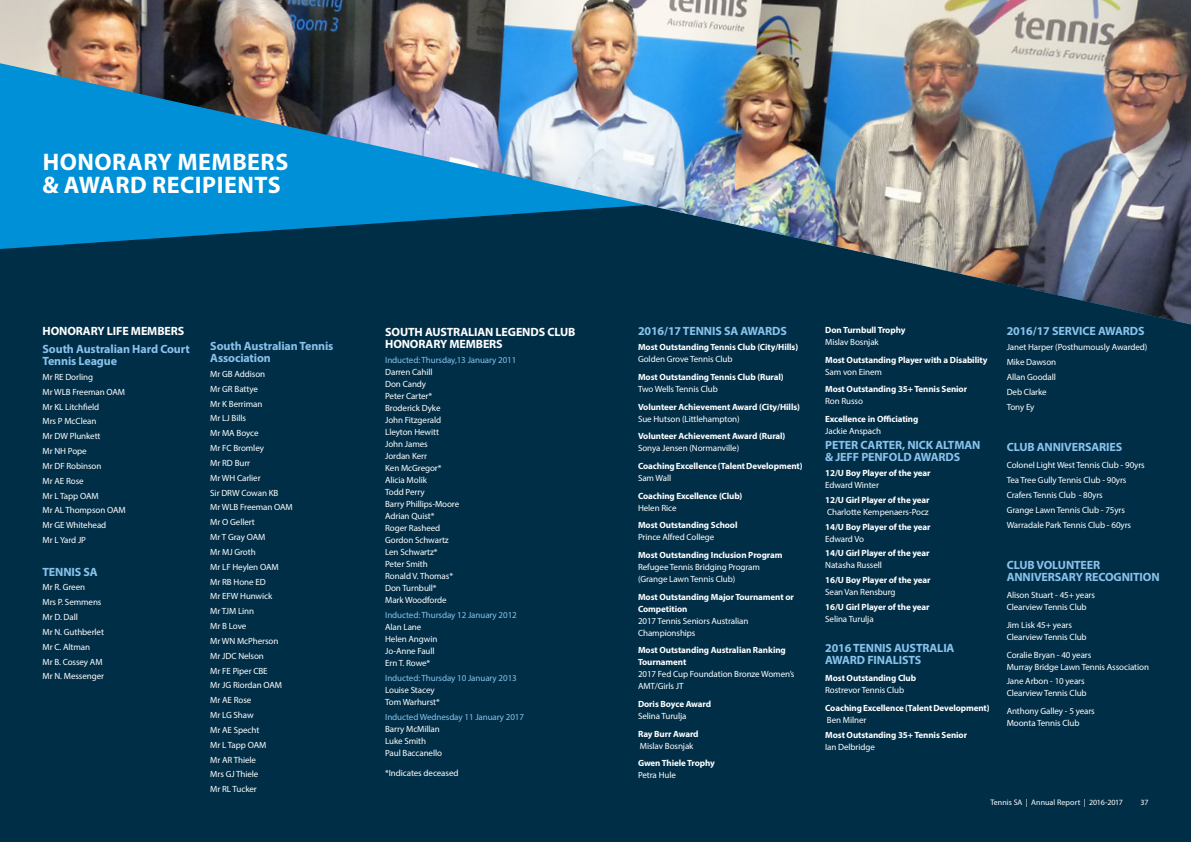
<style>
.page{position:relative;width:1191px;height:842px;background:#fff}
.page>*{position:absolute;margin:0;border:0;box-sizing:border-box;transform-origin:0 0}
.t1{font:700 24px/23px "Myriad Pro";letter-spacing:.02em;color:#fff}
.t2{font:700 12px/12px "Myriad Pro";letter-spacing:-.01em;color:#89c2eb}
.t3{font:700 12px/12px "Myriad Pro";letter-spacing:-.01em;color:#fff}
.t4{font:9px/14.8px "Myriad Pro";letter-spacing:-.01em;color:#fff}
.t5{font:700 9px/12px "Myriad Pro";letter-spacing:-.01em;color:#fff}
.t6{font:9px "Myriad Pro";letter-spacing:-.01em;color:#89c2eb}
.t7{font:8px "Myriad Pro";letter-spacing:.005em;color:#fff}
</style>
<div class="page">
<div style="left:0;top:43px;width:1191px;height:799px;background:#002e47"></div>
<img style="left:0;top:0;width:1191px;height:324px">
<h1 class="t1" style="left:43px;top:150px;width:247px">HONORARY MEMBERS &amp; AWARD RECIPIENTS</h1>
<h2 class="t3" style="left:43px;top:325px;width:143px">HONORARY LIFE MEMBERS</h2>
<h2 class="t2" style="left:43px;top:343px;width:149px">South Australian Hard Court<br>Tennis League</h2>
<p class="t4" style="left:43px;top:369px;width:85px">Mr RE Dorling<br>Mr WLB Freeman OAM<br>Mr KL Litchfield<br>Mrs P McClean<br>Mr DW Plunkett<br>Mr NH Pope<br>Mr DF Robinson<br>Mr AE Rose<br>Mr L Tapp OAM<br>Mr AL Thompson OAM<br>Mr GE Whitehead<br>Mr L Yard JP</p>
<h2 class="t2" style="left:43px;top:565px;width:57px">TENNIS SA</h2>
<p class="t4" style="left:43px;top:580px;width:63px">Mr R. Green<br>Mrs P. Semmens<br>Mr D. Dall<br>Mr N. Guthberlet<br>Mr C. Altman<br>Mr B. Cossey AM<br>Mr N. Messenger</p>
<h2 class="t2" style="left:210px;top:340px;width:125px">South Australian Tennis<br>Association</h2>
<p class="t4" style="left:210px;top:366px;width:84px">Mr GB Addison<br>Mr GR Battye<br>Mr K Berriman<br>Mr LJ Bills<br>Mr MA Boyce<br>Mr FC Bromley<br>Mr RD Burr<br>Mr WH Carlier<br>Sir DRW Cowan KB<br>Mr WLB Freeman OAM<br>Mr O Gellert<br>Mr T Gray OAM<br>Mr MJ Groth<br>Mr LF Heylen OAM<br>Mr RB Hone ED<br>Mr EFW Hunwick<br>Mr TJM Linn<br>Mr B Love<br>Mr WN McPherson<br>Mr JDC Nelson<br>Mr FE Piper CBE<br>Mr JG Riordan OAM<br>Mr AE Rose<br>Mr LG Shaw<br>Mr AE Specht<br>Mr L Tapp OAM<br>Mr AR Thiele<br>Mrs GJ Thiele<br>Mr RL Tucker</p>
<h2 class="t3" style="left:385px;top:326px;width:192px">SOUTH AUSTRALIAN LEGENDS CLUB<br>HONORARY MEMBERS</h2>
<p class="t6" style="left:385px;top:354px;width:133px">Inducted: Thursday,13 January 2011</p>
<p class="t4" style="left:385px;top:366px;width:75px;line-height:12px">Darren Cahill<br>Don Candy<br>Peter Carter*<br>Broderick Dyke<br>John Fitzgerald<br>Lleyton Hewitt<br>John James<br>Jordan Kerr<br>Ken McGregor*<br>Alicia Molik<br>Todd Perry<br>Barry Phillips-Moore<br>Adrian Quist*<br>Roger Rasheed<br>Gordon Schwartz<br>Len Schwartz*<br>Peter Smith<br>Ronald V. Thomas*<br>Don Turnbull*<br>Mark Woodforde</p>
<p class="t6" style="left:385px;top:609px;width:133px">Inducted: Thursday 12 January 2012</p>
<p class="t4" style="left:385px;top:621px;width:54px;line-height:12px">Alan Lane<br>Helen Angwin<br>Jo-Anne Faull<br>Ern T. Rowe*</p>
<p class="t6" style="left:385px;top:672px;width:133px">Inducted: Thursday 10 January 2013</p>
<p class="t4" style="left:385px;top:683px;width:56px;line-height:12px">Louise Stacey<br>Tom Warhurst*</p>
<p class="t6" style="left:385px;top:711px;width:140px">Inducted Wednesday 11 January 2017</p>
<p class="t4" style="left:385px;top:722px;width:58px;line-height:12px">Barry McMillan<br>Luke Smith<br>Paul Baccanello</p>
<p class="t4" style="left:385px;top:765px;width:75px">*Indicates deceased</p>
<h2 class="t2" style="left:638px;top:325px;width:150px">2016/17 TENNIS SA AWARDS</h2>
<p class="t5" style="left:638px;top:341px;width:162px">Most Outstanding Tennis Club (City/Hills)</p>
<p class="t4" style="left:638px;top:352px;width:96px">Golden Grove Tennis Club</p>
<p class="t5" style="left:638px;top:371px;width:147px">Most Outstanding Tennis Club (Rural)</p>
<p class="t4" style="left:638px;top:381px;width:81px">Two Wells Tennis Club</p>
<p class="t5" style="left:638px;top:400px;width:163px">Volunteer Achievement Award (City/Hills)</p>
<p class="t4" style="left:638px;top:411px;width:103px">Sue Hutson (Littlehampton)</p>
<p class="t5" style="left:638px;top:430px;width:149px">Volunteer Achievement Award (Rural)</p>
<p class="t4" style="left:638px;top:441px;width:103px">Sonya Jensen (Normanville)</p>
<p class="t5" style="left:638px;top:460px;width:166px">Coaching Excellence (Talent Development)</p>
<p class="t4" style="left:638px;top:470px;width:35px">Sam Wall</p>
<p class="t5" style="left:638px;top:489px;width:106px">Coaching Excellence (Club)</p>
<p class="t4" style="left:638px;top:500px;width:40px">Helen Rice</p>
<p class="t5" style="left:638px;top:519px;width:101px">Most Outstanding School</p>
<p class="t4" style="left:638px;top:530px;width:78px">Prince Alfred College</p>
<p class="t5" style="left:638px;top:549px;width:146px">Most Outstanding Inclusion Program</p>
<p class="t4" style="left:638px;top:561px;width:123px;line-height:12px">Refugee Tennis Bridging Program (Grange Lawn Tennis Club)</p>
<p class="t5" style="left:638px;top:590px;width:157px">Most Outstanding Major Tournament or<br>Competition</p>
<p class="t4" style="left:638px;top:614px;width:112px;line-height:12px">2017 Tennis Seniors Australian<br>Championships</p>
<p class="t5" style="left:638px;top:644px;width:149px">Most Outstanding Australian Ranking<br>Tournament</p>
<p class="t4" style="left:638px;top:668px;width:158px;line-height:12px">2017 Fed Cup Foundation Bronze Women’s<br>AMT/Girls JT</p>
<p class="t5" style="left:638px;top:697px;width:75px">Doris Boyce Award</p>
<p class="t4" style="left:638px;top:708px;width:50px">Selina Turulja</p>
<p class="t5" style="left:638px;top:727px;width:62px">Ray Burr Award</p>
<p class="t4" style="left:640px;top:738px;width:55px">Mislav Bosnjak</p>
<p class="t5" style="left:638px;top:757px;width:78px">Gwen Thiele Trophy</p>
<p class="t4" style="left:638px;top:768px;width:39px">Petra Hule</p>
<p class="t5" style="left:825px;top:324px;width:82px">Don Turnbull Trophy</p>
<p class="t4" style="left:825px;top:334px;width:55px">Mislav Bosnjak</p>
<p class="t5" style="left:825px;top:353px;width:164px">Most Outstanding Player with a Disability</p>
<p class="t4" style="left:825px;top:364px;width:58px">Sam von Einem</p>
<p class="t5" style="left:825px;top:383px;width:143px">Most Outstanding 35+ Tennis Senior</p>
<p class="t4" style="left:825px;top:394px;width:39px">Ron Russo</p>
<p class="t5" style="left:825px;top:413px;width:95px">Excellence in Officiating</p>
<p class="t4" style="left:825px;top:423px;width:57px">Jackie Anspach</p>
<h2 class="t2" style="left:825px;top:439px;width:157px">PETER CARTER, NICK ALTMAN &amp; JEFF PENFOLD AWARDS</h2>
<p class="t5" style="left:825px;top:466px;width:107px">12/U Boy Player of the year</p>
<p class="t4" style="left:825px;top:477px;width:55px">Edward Winter</p>
<p class="t5" style="left:825px;top:493px;width:106px">12/U Girl Player of the year</p>
<p class="t4" style="left:827px;top:504px;width:103px">Charlotte Kempenaers-Pocz</p>
<p class="t5" style="left:825px;top:520px;width:107px">14/U Boy Player of the year</p>
<p class="t4" style="left:825px;top:531px;width:40px">Edward Vo</p>
<p class="t5" style="left:825px;top:547px;width:106px">14/U Girl Player of the year</p>
<p class="t4" style="left:825px;top:558px;width:58px">Natasha Russell</p>
<p class="t5" style="left:825px;top:574px;width:107px">16/U Boy Player of the year</p>
<p class="t4" style="left:825px;top:585px;width:72px">Sean Van Rensburg</p>
<p class="t5" style="left:825px;top:601px;width:106px">16/U Girl Player of the year</p>
<p class="t4" style="left:825px;top:611px;width:50px">Selina Turulja</p>
<h2 class="t2" style="left:825px;top:641px;width:131px">2016 TENNIS AUSTRALIA<br>AWARD FINALISTS</h2>
<p class="t5" style="left:825px;top:672px;width:92px">Most Outstanding Club</p>
<p class="t4" style="left:825px;top:683px;width:80px">Rostrevor Tennis Club</p>
<p class="t5" style="left:825px;top:702px;width:166px">Coaching Excellence (Talent Development)</p>
<p class="t4" style="left:827px;top:712px;width:41px">Ben Milner</p>
<p class="t5" style="left:825px;top:728px;width:143px">Most Outstanding 35+ Tennis Senior</p>
<p class="t4" style="left:825px;top:739px;width:51px">Ian Delbridge</p>
<h2 class="t2" style="left:1006px;top:325px;width:139px">2016/17 SERVICE AWARDS</h2>
<p class="t4" style="left:1006px;top:340px;width:142px">Janet Harper (Posthumously Awarded)<br>Mike Dawson<br>Allan Goodall<br>Deb Clarke<br>Tony Ey</p>
<h2 class="t2" style="left:1006px;top:440px;width:117px">CLUB ANNIVERSARIES</h2>
<p class="t4" style="left:1006px;top:458px;width:140px">Colonel Light West Tennis Club - 90yrs<br>Tea Tree Gully Tennis Club - 90yrs<br>Crafers Tennis Club - 80yrs<br>Grange Lawn Tennis Club - 75yrs<br>Warradale Park Tennis Club - 60yrs</p>
<h2 class="t2" style="left:1006px;top:558px;width:154px">CLUB VOLUNTEER<br>ANNIVERSARY RECOGNITION</h2>
<p class="t4" style="left:1006px;top:589px;width:90px;line-height:12px">Alison Stuart - 45+ years<br>Clearview Tennis Club</p>
<p class="t4" style="left:1006px;top:619px;width:82px;line-height:12px">Jim Lisk 45+ years<br>Clearview Tennis Club</p>
<p class="t4" style="left:1006px;top:648px;width:144px;line-height:12px">Coralie Bryan - 40 years<br>Murray Bridge Lawn Tennis Association</p>
<p class="t4" style="left:1006px;top:675px;width:82px;line-height:12px">Jane Arbon - 10 years<br>Clearview Tennis Club</p>
<p class="t4" style="left:1006px;top:705px;width:90px;line-height:12px">Anthony Galley - 5 years<br>Moonta Tennis Club</p>
<p class="t7" style="left:990px;top:798px;width:134px">Tennis SA | Annual Report | 2016-2017</p>
<p class="t7" style="left:1140px;top:798px;width:10px">37</p>
</div>
